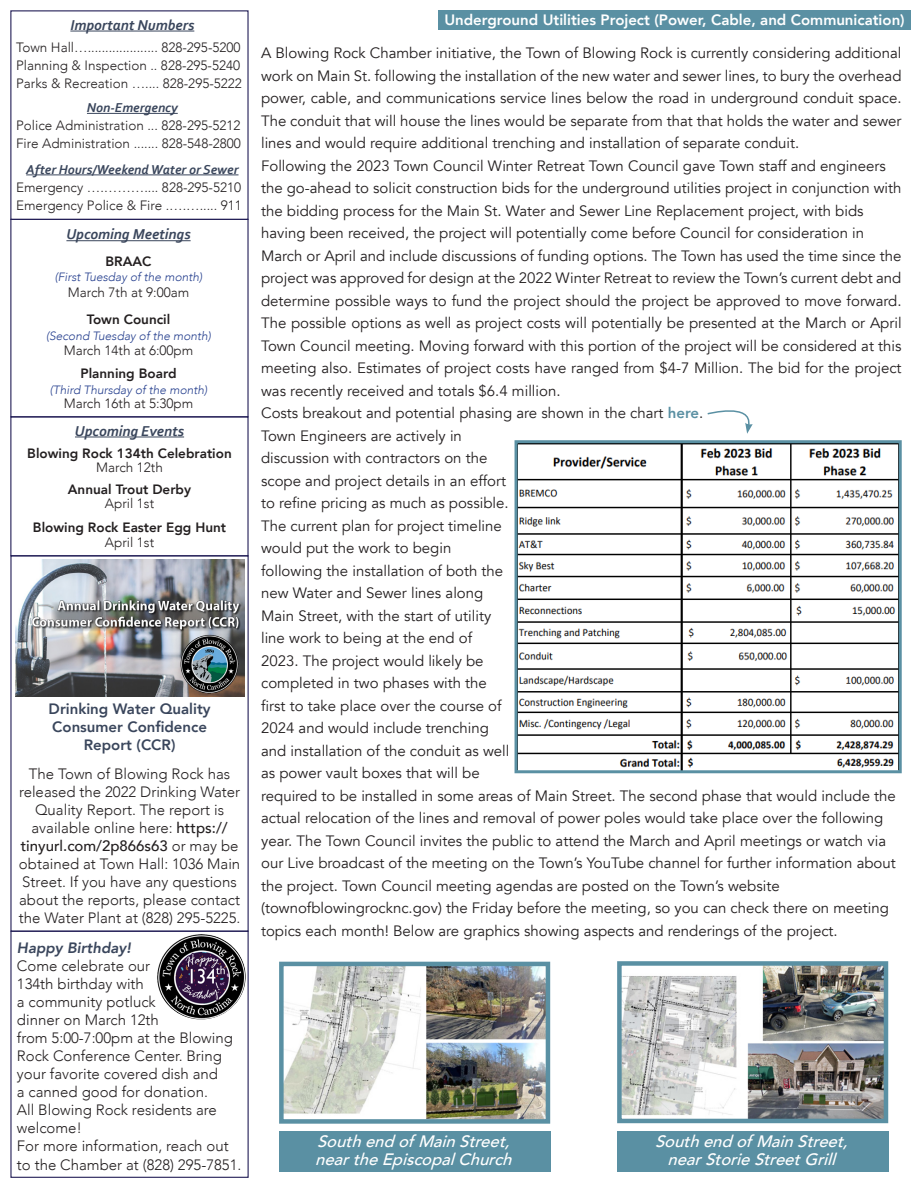
<style>
.page{position:relative;width:918px;height:1188px;background:#fff}
.page>*{position:absolute;margin:0;border:0;box-sizing:border-box;transform-origin:0 0}
.t1{font:italic 500 16.5px "Avenir";color:#fff}
.t2{font:15px/22.5px "Avenir";color:#231f20}
.t3{font:300 15px/18px "Avenir";color:#231f20;text-align:center}
.t4{font:800 15px "Avenir";color:#fff}
.t5{font:800 15px "Avenir";color:#3a465c}
.t6{font:italic 700 15px "Corbel";color:#3a465c}
.t7{font:italic 800 15px "Avenir";color:#3a465c}
.t8{font:300 13.5px "Avenir";color:#231f20}
.t9{font:800 13.5px "Avenir";color:#231f20}
.t10{font:italic 700 13.5px "Corbel";color:#3a465c}
.t11{font:italic 300 12px "Avenir";color:#253f8e}
.s1{font-weight:500}
.s2{font-weight:800;color:#5a90a3}
</style>
<div class="page">
<div style="left:10px;top:219px;width:239px;height:198px;border:1px solid #242058"></div>
<hr style="left:70px;top:31px;width:124px;height:1px;background:#3a465c">
<hr style="left:87px;top:113px;width:91px;height:1px;background:#3a465c">
<hr style="left:26px;top:174px;width:213px;height:1px;background:#3a465c">
<div style="left:10px;top:416px;width:239px;height:140px;border:1px solid #242058"></div>
<hr style="left:75px;top:437px;width:109px;height:1px;background:#3a465c">
<hr style="left:66px;top:240px;width:125px;height:1px;background:#3a465c">
<img style="left:15px;top:560px;width:229px;height:136px">
<div style="left:10px;top:931px;width:239px;height:247px;border:1px solid #242058"></div>
<img style="left:156px;top:934px;width:90px;height:85px;border-radius:42px">
<div style="left:438px;top:10px;width:473px;height:20px;background:#5a90a3"></div>
<svg style="left:707px;top:410px;width:46px;height:24px"></svg>
<img style="left:519px;top:444px;width:379px;height:325px">
<div style="left:515px;top:440px;width:387px;height:333px;border:3px solid #5a90a3"></div>
<img style="left:284px;top:967px;width:261px;height:152px">
<div style="left:279px;top:962px;width:271px;height:162px;border:4px solid #5a90a3"></div>
<div style="left:279px;top:1131px;width:271px;height:41px;background:#5a90a3"></div>
<img style="left:622px;top:966px;width:261px;height:152px">
<div style="left:617px;top:961px;width:271px;height:162px;border:4px solid #5a90a3"></div>
<div style="left:617px;top:1131px;width:271px;height:40px;background:#5a90a3"></div>
<p class="t6" style="left:70px;top:15px;width:125px">Important Numbers</p>
<p class="t8" style="left:16px;top:40px;width:226px">Town Hall….................... 828-295-5200</p>
<p class="t8" style="left:16px;top:58px;width:226px">Planning &amp; Inspection .. 828-295-5240</p>
<p class="t8" style="left:16px;top:76px;width:227px">Parks &amp; Recreation ….... 828-295-5222</p>
<p class="t10" style="left:87px;top:99px;width:92px">Non-Emergency</p>
<p class="t8" style="left:16px;top:118px;width:226px">Police Administration ... 828-295-5212</p>
<p class="t8" style="left:16px;top:136px;width:226px">Fire Administration ....... 828-548-2800</p>
<p class="t10" style="left:26px;top:161px;width:214px">After Hours/Weekend Water or Sewer</p>
<p class="t8" style="left:16px;top:179px;width:227px">Emergency ….……….... 828-295-5210</p>
<p class="t8" style="left:16px;top:197px;width:227px">Emergency Police &amp; Fire .….…..... 911</p>
<p class="t6" style="left:66px;top:225px;width:126px">Upcoming Meetings</p>
<p class="t9" style="left:106px;top:250px;width:47px">BRAAC</p>
<p class="t11" style="left:55px;top:270px;width:149px">(First Tuesday of the month)</p>
<p class="t8" style="left:68px;top:284px;width:123px">March 7th at 9:00am</p>
<p class="t9" style="left:87px;top:309px;width:85px">Town Council</p>
<p class="t11" style="left:46px;top:329px;width:167px">(Second Tuesday of the month)</p>
<p class="t8" style="left:64px;top:342px;width:131px">March 14th at 6:00pm</p>
<p class="t9" style="left:81px;top:363px;width:98px">Planning Board</p>
<p class="t11" style="left:50px;top:383px;width:159px">(Third Thursday of the month)</p>
<p class="t8" style="left:64px;top:395px;width:131px">March 16th at 5:30pm</p>
<p class="t6" style="left:75px;top:421px;width:111px">Upcoming Events</p>
<p class="t9" style="left:27px;top:443px;width:206px">Blowing Rock 134th Celebration</p>
<p class="t8" style="left:96px;top:459px;width:68px">March 12th</p>
<p class="t9" style="left:68px;top:479px;width:125px">Annual Trout Derby</p>
<p class="t8" style="left:105px;top:495px;width:51px">April 1st</p>
<p class="t9" style="left:33px;top:516px;width:195px">Blowing Rock Easter Egg Hunt</p>
<p class="t8" style="left:105px;top:535px;width:51px">April 1st</p>
<p class="t5" style="left:49px;top:697px;width:163px">Drinking Water Quality</p>
<p class="t5" style="left:52px;top:715px;width:156px">Consumer Confidence</p>
<p class="t5" style="left:84px;top:733px;width:93px">Report (CCR)</p>
<p class="t3" style="left:19px;top:765px;width:223px">The Town of Blowing Rock has released the 2022 Drinking Water<br>Quality Report. The report is</p>
<p class="t3" style="left:19px;top:819px;width:223px">available online here: <span class="s1">https:// tinyurl.com/2p866s63</span> or may be obtained at Town Hall: 1036 Main Street. If you have any questions about the reports, please contact the Water Plant at (828) 295-5225.</p>
<p class="t7" style="left:17px;top:939px;width:115px">Happy Birthday!</p>
<p class="t3" style="left:17px;top:957px;width:218px;text-align:left">Come celebrate our<br>134th birthday with<br>a community potluck<br>dinner on March 12th<br>from 5:00-7:00pm at the Blowing<br>Rock Conference Center. Bring your favorite covered dish and<br>a canned good for donation.<br>All Blowing Rock residents are welcome!</p>
<p class="t3" style="left:17px;top:1137px;width:226px;line-height:18.6px;text-align:left">For more information, reach out to the Chamber at (828) 295-7851.</p>
<p class="t4" style="left:444px;top:8px;width:462px">Underground Utilities Project (Power, Cable, and Communication)</p>
<p class="t2" style="left:261px;top:42px;width:642px;text-align:justify">A Blowing Rock Chamber initiative, the Town of Blowing Rock is currently considering additional work on Main St. following the installation of the new water and sewer lines, to bury the overhead power, cable, and communications service lines below the road in underground conduit space.<br>The conduit that will house the lines would be separate from that that holds the water and sewer lines and would require additional trenching and installation of separate conduit.</p>
<p class="t2" style="left:261px;top:154px;width:626px">Following the 2023 Town Council Winter Retreat Town Council gave Town staff and engineers</p>
<p class="t2" style="left:261px;top:177px;width:642px">the go-ahead to solicit construction bids for the underground utilities project in conjunction with the bidding process for the Main St. Water and Sewer Line Replacement project, with bids</p>
<p class="t2" style="left:261px;top:222px;width:605px">having been received, the project will potentially come before Council for consideration in</p>
<p class="t2" style="left:261px;top:244px;width:642px">March or April and include discussions of funding options. The Town has used the time since the</p>
<p class="t2" style="left:261px;top:267px;width:642px;text-align:justify">project was approved for design at the 2022 Winter Retreat to review the Town’s current debt and determine possible ways to fund the project should the project be approved to move forward.<br>The possible options as well as project costs will potentially be presented at the March or April Town Council meeting. Moving forward with this portion of the project will be considered at this meeting also. Estimates of project costs have ranged from $4-7 Million. The bid for the project was recently received and totals $6.4 million.</p>
<p class="t2" style="left:261px;top:402px;width:444px">Costs breakout and potential phasing are shown in the chart <span class="s2">here</span>.</p>
<p class="t2" style="left:261px;top:424px;width:202px">Town Engineers are actively in</p>
<p class="t2" style="left:261px;top:447px;width:228px">discussion with contractors on the</p>
<p class="t2" style="left:261px;top:469px;width:246px">scope and project details in an effort</p>
<p class="t2" style="left:261px;top:492px;width:249px">to refine pricing as much as possible.</p>
<p class="t2" style="left:261px;top:514px;width:242px">The current plan for project timeline would put the work to begin</p>
<p class="t2" style="left:261px;top:559px;width:244px">following the installation of both the new Water and Sewer lines along Main Street, with the start of utility line work to being at the end of</p>
<p class="t2" style="left:261px;top:649px;width:636px">2023. The project would likely be<br>completed in two phases with the<br>first to take place over the course of<br>2024 and would include trenching<br>and installation of the conduit as well<br>as power vault boxes that will be<br>required to be installed in some areas of Main Street. The second phase that would include the actual relocation of the lines and removal of power poles would take place over the following year. The Town Council invites the public to attend the March and April meetings or watch via our Live broadcast of the meeting on the Town’s YouTube channel for further information about the project. Town Council meeting agendas are posted on the Town’s website</p>
<p class="t2" style="left:261px;top:897px;width:629px">(townofblowingrocknc.gov) the Friday before the meeting, so you can check there on meeting topics each month! Below are graphics showing aspects and renderings of the project.</p>
<p class="t1" style="left:317px;top:1131px;width:197px">South end of Main Street,</p>
<p class="t1" style="left:315px;top:1149px;width:200px">near the Episcopal Church</p>
<p class="t1" style="left:655px;top:1131px;width:197px">South end of Main Street,</p>
<p class="t1" style="left:668px;top:1149px;width:169px">near Storie Street Grill</p>
</div>
